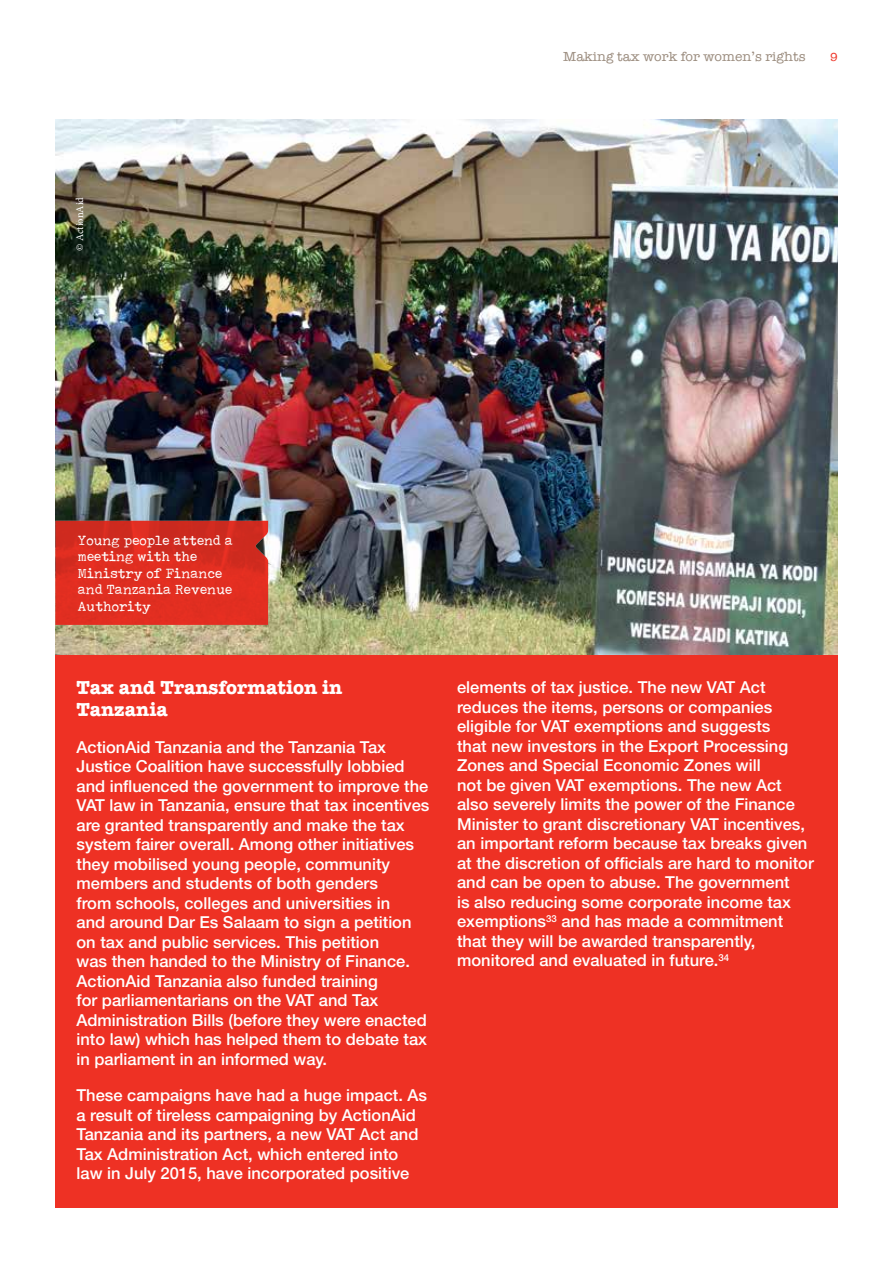
<style>
.page{position:relative;width:893px;height:1263px;background:#fff}
.page>*{position:absolute;margin:0;border:0;box-sizing:border-box;transform-origin:0 0}
.t1{font:700 19.5px/22.5px "American Typewriter";color:#fff}
.t2{font:500 16.5px/19.5px "Helvetica Neue LT";color:#fff}
.t3{font:13.5px/16.5px "Smithy XT";letter-spacing:.01em;color:#fff}
.t4{font:13.5px "American Typewriter";color:#9a8b7d}
.t5{font:12px "American Typewriter";color:#ee3124}
.t6{font:10.5px "Minion Pro";color:#fff}
</style>
<div class="page">
<img style="left:55px;top:119px;width:783px;height:536px">
<div style="left:55px;top:655px;width:783px;height:553px;background:#ee3124"></div>
<svg style="left:55px;top:521px;width:213px;height:104px"></svg>
<p class="t6" style="left:73px;top:251px;width:55px;rotate:-90deg">© ActionAid</p>
<p class="t4" style="left:563px;top:46px;width:244px">Making tax work for women’s rights</p>
<p class="t5" style="left:830px;top:48px;width:9px">9</p>
<p class="t3" style="left:78px;top:531px;width:157px">Young people attend a meeting with the<br>Ministry of Finance and Tanzania Revenue<br>Authority</p>
<p class="t1" style="left:77px;top:675px;width:267px">Tax and Transformation in<br>Tanzania</p>
<p class="t2" style="left:77px;top:737px;width:354px">ActionAid Tanzania and the Tanzania Tax Justice Coalition have successfully lobbied and influenced the government to improve the VAT law in Tanzania, ensure that tax incentives are granted transparently and make the tax system fairer overall. Among other initiatives they mobilised young people, community members and students of both genders<br>from schools, colleges and universities in<br>and around Dar Es Salaam to sign a petition on tax and public services. This petition<br>was then handed to the Ministry of Finance.<br>ActionAid Tanzania also funded training<br>for parliamentarians on the VAT and Tax Administration Bills (before they were enacted into law) which has helped them to debate tax in parliament in an informed way.</p>
<p class="t2" style="left:77px;top:1085px;width:352px">These campaigns have had a huge impact. As a result of tireless campaigning by ActionAid Tanzania and its partners, a new VAT Act and Tax Administration Act, which entered into law in July 2015, have incorporated positive</p>
<p class="t2" style="left:457px;top:677px;width:358px">elements of tax justice. The new VAT Act reduces the items, persons or companies eligible for VAT exemptions and suggests<br>that new investors in the Export Processing Zones and Special Economic Zones will<br>not be given VAT exemptions. The new Act also severely limits the power of the Finance Minister to grant discretionary VAT incentives, an important reform because tax breaks given at the discretion of officials are hard to monitor and can be open to abuse. The government<br>is also reducing some corporate income tax exemptions<sup>33</sup> and has made a commitment that they will be awarded transparently, monitored and evaluated in future.<sup>34</sup></p>
</div>
